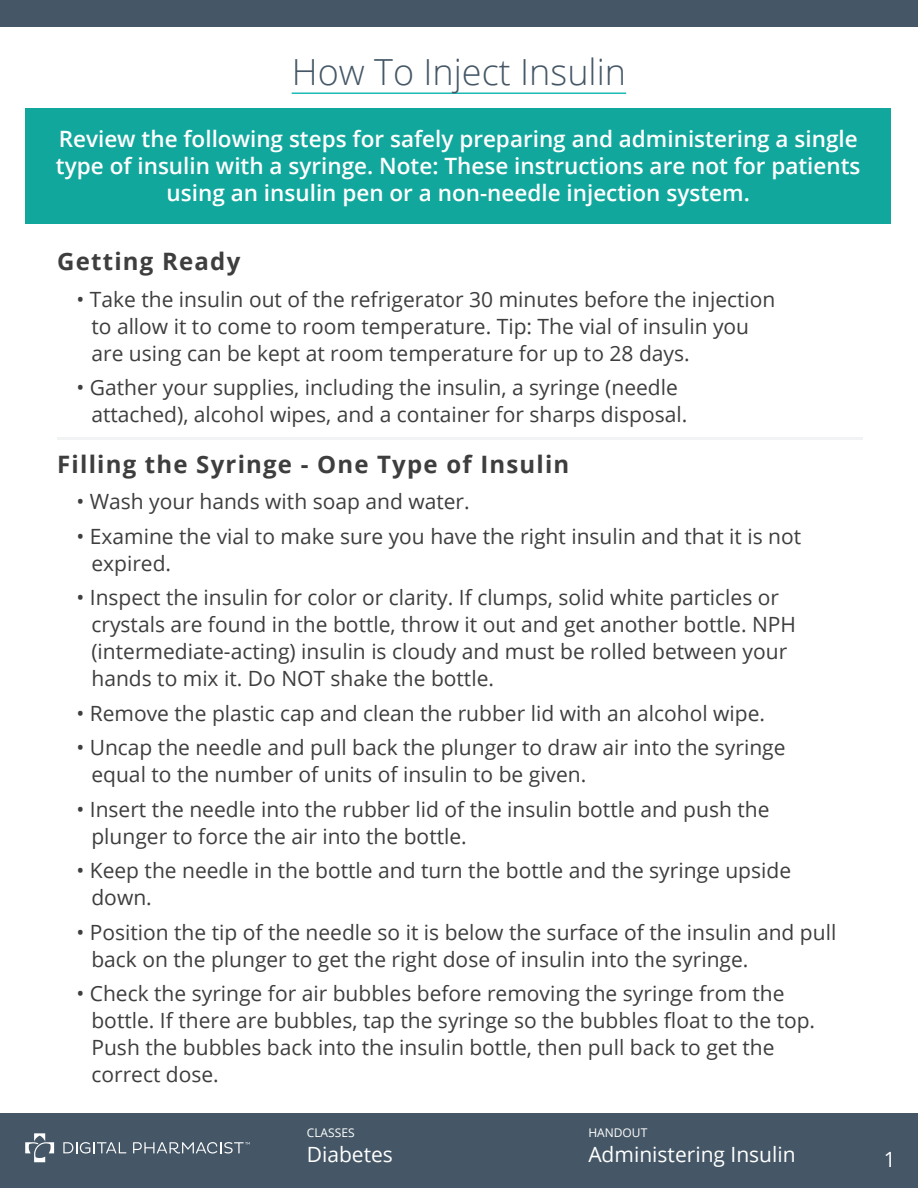
<style>
.page{position:relative;width:918px;height:1188px;background:#fff}
.page>*{position:absolute;margin:0;border:0;box-sizing:border-box;transform-origin:0 0}
.t1{font:300 36px "Open Sans";color:#455766}
.t2{font:700 24px "Open Sans";letter-spacing:.05em;color:#3e3e3f}
.t3{font:600 22.5px/27px "Open Sans";color:#fff;text-align:center}
.t4{font:21px/27px "Open Sans";color:#3e3e3f}
.t5{font:21px "Open Sans";color:#fff}
.t6{font:12px "Open Sans";color:#fff}
</style>
<div class="page">
<div style="left:0;top:0;width:918px;height:27px;background:#455766"></div>
<div style="left:0;top:1113px;width:918px;height:75px;background:#455766"></div>
<svg style="left:25px;top:1133px;width:29px;height:29px"></svg>
<svg style="left:63px;top:1142px;width:63px;height:12px"></svg>
<svg style="left:133px;top:1142px;width:117px;height:12px"></svg>
<hr style="left:292px;top:93px;width:334px;height:1px;background:#1dbbb5">
<div style="left:26px;top:108px;width:865px;height:116px;background:#12a79d"></div>
<hr style="left:57px;top:437px;width:805px;height:3px;background:#f2f3f4">
<h1 class="t1" style="left:292px;top:47px;width:336px">How To Inject Insulin</h1>
<p class="t3" style="left:56px;top:125px;width:806px">Review the following steps for safely preparing and administering a single type of insulin with a syringe. Note: These instructions are not for patients using an insulin pen or a non-needle injection system.</p>
<p class="t2" style="left:57px;top:244px;width:185px">Getting Ready</p>
<p class="t4" style="left:91px;top:285px;width:686px;text-indent:-15px">• Take the insulin out of the refrigerator 30 minutes before the injection to allow it to come to room temperature. Tip: The vial of insulin you are using can be kept at room temperature for up to 28 days.</p>
<p class="t4" style="left:91px;top:374px;width:597px;text-indent:-15px">• Gather your supplies, including the insulin, a syringe (needle attached), alcohol wipes, and a container for sharps disposal.</p>
<p class="t2" style="left:57px;top:447px;width:514px">Filling the Syringe - One Type of Insulin</p>
<p class="t4" style="left:76px;top:488px;width:395px">• Wash your hands with soap and water.</p>
<p class="t4" style="left:91px;top:522px;width:711px;text-indent:-15px">• Examine the vial to make sure you have the right insulin and that it is not expired.</p>
<p class="t4" style="left:91px;top:584px;width:706px;text-indent:-15px">• Inspect the insulin for color or clarity. If clumps, solid white particles or crystals are found in the bottle, throw it out and get another bottle. NPH (intermediate-acting) insulin is cloudy and must be rolled between your hands to mix it. Do NOT shake the bottle.</p>
<p class="t4" style="left:76px;top:699px;width:690px">• Remove the plastic cap and clean the rubber lid with an alcohol wipe.</p>
<p class="t4" style="left:91px;top:734px;width:696px;text-indent:-15px">• Uncap the needle and pull back the plunger to draw air into the syringe equal to the number of units of insulin to be given.</p>
<p class="t4" style="left:91px;top:795px;width:680px;text-indent:-15px">• Insert the needle into the rubber lid of the insulin bottle and push the plunger to force the air into the bottle.</p>
<p class="t4" style="left:91px;top:857px;width:701px;text-indent:-15px">• Keep the needle in the bottle and turn the bottle and the syringe upside down.</p>
<p class="t4" style="left:91px;top:918px;width:746px;text-indent:-15px">• Position the tip of the needle so it is below the surface of the insulin and pull back on the plunger to get the right dose of insulin into the syringe.</p>
<p class="t4" style="left:91px;top:980px;width:725px;text-indent:-15px">• Check the syringe for air bubbles before removing the syringe from the bottle. If there are bubbles, tap the syringe so the bubbles float to the top.<br>Push the bubbles back into the insulin bottle, then pull back to get the correct dose.</p>
<p class="t6" style="left:307px;top:1125px;width:49px">CLASSES</p>
<p class="t5" style="left:307px;top:1140px;width:88px">Diabetes</p>
<p class="t6" style="left:588px;top:1125px;width:60px">HANDOUT</p>
<p class="t5" style="left:588px;top:1140px;width:209px">Administering Insulin</p>
<p class="t5" style="left:884px;top:1145px;width:14px">1</p>
</div>
